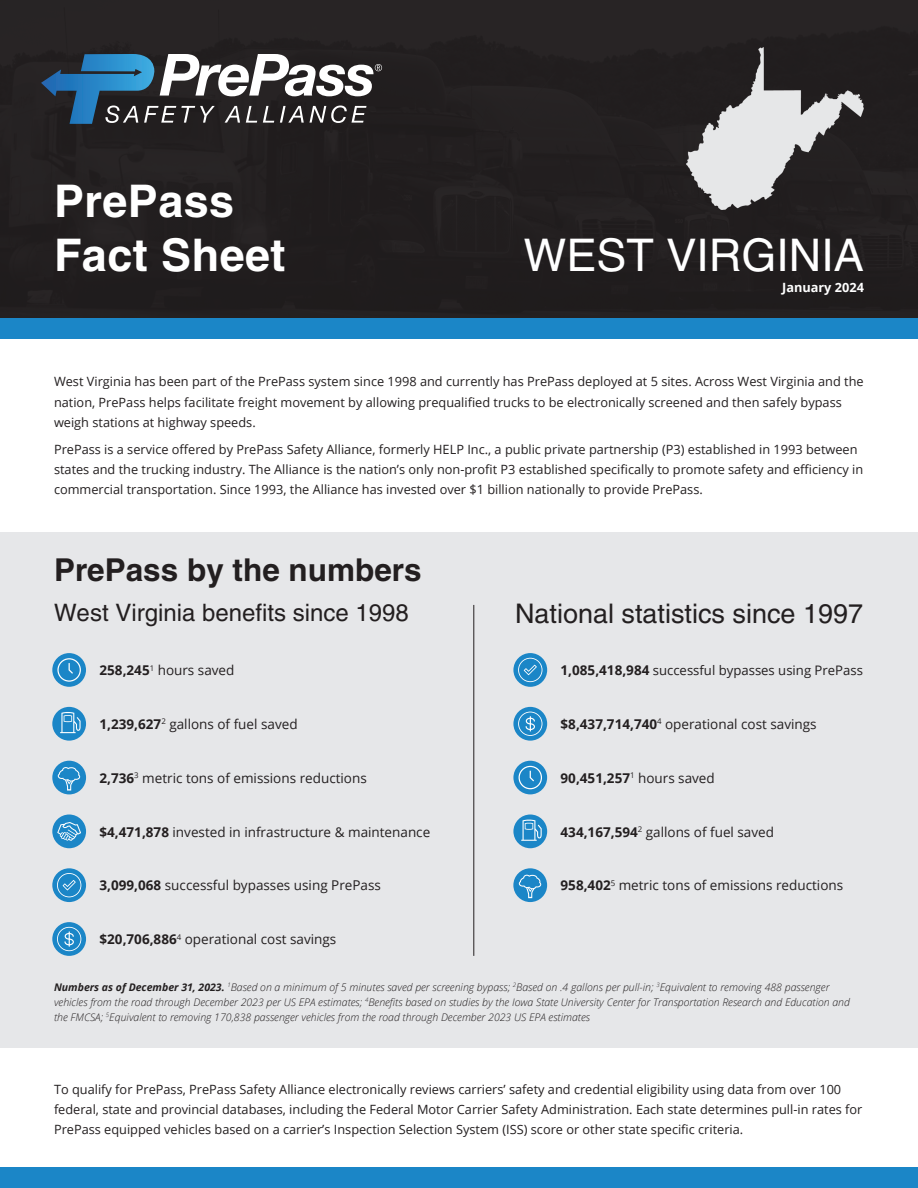
<style>
.page{position:relative;width:918px;height:1188px;background:#fff}
.page>*{position:absolute;margin:0;border:0;box-sizing:border-box;transform-origin:0 0}
.t1{font:700 45px "Helvetica";letter-spacing:.01em;color:#fff}
.t2{font:45px "Helvetica";color:#fff}
.t3{font:700 31.5px "Helvetica";color:#231f20}
.t4{font:27px "Helvetica";color:#231f20}
.t5{font:24px "Helvetica";color:#231f20}
.t6{font:13.5px "Open Sans";color:#231f20}
.t7{font:700 13.5px "Open Sans";color:#231f20}
.t8{font:13.2px "Open Sans";color:#231f20}
.t9{font:12.75px/20.2px "Open Sans";color:#231f20}
.t10{font:700 12.75px "Open Sans";color:#fff}
.t11{font:italic 300 10.5px/15px "Open Sans";color:#231f20}
.s1{font-weight:700}
.s2{font-weight:700;font-size:13.5px}
.s3{font-weight:400}
</style>
<div class="page">
<div style="left:0;top:532px;width:918px;height:516px;background:#e6e7e9"></div>
<hr style="left:473px;top:605px;width:1px;height:351px;background:#231f20">
<div style="left:0;top:0;width:918px;height:319px;background:#221f20"></div>
<div style="left:0;top:1168px;width:918px;height:20px;background:#1b86c7"></div>
<div style="left:0;top:319px;width:918px;height:20px;background:#1b86c7"></div>
<img style="left:686px;top:47px;width:178px;height:162px">
<svg style="left:41px;top:54px;width:341px;height:70px"></svg>
<div style="left:42px;top:169px;width:257px;height:117px;background:#231f20"></div>
<div style="left:510px;top:224px;width:367px;height:62px;background:#231f20"></div>
<div style="left:513px;top:815px;width:34px;height:33px;background:#1b86c7;border-radius:50%"></div>
<svg style="left:521px;top:819px;width:21px;height:22px"></svg>
<div style="left:513px;top:761px;width:34px;height:33px;background:#1b86c7;border-radius:50%"></div>
<svg style="left:519px;top:766px;width:23px;height:23px"></svg>
<div style="left:513px;top:868px;width:34px;height:34px;background:#1b86c7;border-radius:50%"></div>
<svg style="left:519px;top:875px;width:22px;height:23px"></svg>
<svg style="left:513px;top:653px;width:34px;height:34px"></svg>
<svg style="left:518px;top:658px;width:24px;height:24px"></svg>
<svg style="left:513px;top:707px;width:34px;height:34px"></svg>
<svg style="left:518px;top:712px;width:24px;height:24px"></svg>
<div style="left:52px;top:707px;width:34px;height:34px;background:#1b86c7;border-radius:50%"></div>
<svg style="left:60px;top:712px;width:21px;height:21px"></svg>
<div style="left:52px;top:653px;width:34px;height:34px;background:#1b86c7;border-radius:50%"></div>
<svg style="left:57px;top:658px;width:24px;height:24px"></svg>
<div style="left:52px;top:761px;width:34px;height:33px;background:#1b86c7;border-radius:50%"></div>
<svg style="left:58px;top:767px;width:22px;height:24px"></svg>
<svg style="left:52px;top:868px;width:34px;height:34px"></svg>
<svg style="left:57px;top:873px;width:24px;height:24px"></svg>
<div style="left:52px;top:815px;width:34px;height:33px;background:#1b86c7;border-radius:50%"></div>
<svg style="left:57px;top:822px;width:24px;height:19px"></svg>
<svg style="left:52px;top:922px;width:34px;height:34px"></svg>
<svg style="left:57px;top:927px;width:24px;height:24px"></svg>
<p class="t1" style="left:54px;top:174px;width:182px">PrePass</p>
<p class="t1" style="left:54px;top:228px;width:233px">Fact Sheet</p>
<p class="t2" style="left:524px;top:229px;width:342px">WEST VIRGINIA</p>
<p class="t10" style="left:782px;top:278px;width:83px">January 2024</p>
<p class="t9" style="left:54px;top:371px;width:811px">West Virginia has been part of the PrePass system since 1998 and currently has PrePass deployed at 5 sites. Across West Virginia and the nation, PrePass helps facilitate freight movement by allowing prequalified trucks to be electronically screened and then safely bypass weigh stations at highway speeds.</p>
<p class="t9" style="left:54px;top:439px;width:811px">PrePass is a service offered by PrePass Safety Alliance, formerly HELP Inc., a public private partnership (P3) established in 1993 between states and the trucking industry. The Alliance is the nation’s only non-profit P3 established specifically to promote safety and efficiency in commercial transportation. Since 1993, the Alliance has invested over $1 billion nationally to provide PrePass.</p>
<p class="t3" style="left:54px;top:551px;width:369px">PrePass by the numbers</p>
<p class="t5" style="left:54px;top:599px;width:356px">West Virginia benefits since 1998</p>
<p class="t4" style="left:515px;top:598px;width:350px">National statistics since 1997</p>
<p class="t6" style="left:100px;top:661px;width:136px"><span class="s1">258,245</span><sup>1</sup> hours saved</p>
<p class="t8" style="left:561px;top:661px;width:304px"><span class="s2">1,085,418,984</span> successful bypasses using PrePass</p>
<p class="t6" style="left:100px;top:715px;width:200px"><span class="s1">1,239,627</span><sup>2</sup> gallons of fuel saved</p>
<p class="t6" style="left:561px;top:715px;width:258px"><span class="s1">$8,437,714,740</span><sup>4</sup> operational cost savings</p>
<p class="t6" style="left:100px;top:769px;width:269px"><span class="s1">2,736</span><sup>3</sup> metric tons of emissions reductions</p>
<p class="t7" style="left:561px;top:768px;width:156px">90,451,257<sup>1</sup> <span class="s3">hours saved</span></p>
<p class="t6" style="left:100px;top:822px;width:332px"><span class="s1">$4,471,878</span> invested in infrastructure &amp; maintenance</p>
<p class="t6" style="left:561px;top:822px;width:215px"><span class="s1">434,167,594</span><sup>2</sup> gallons of fuel saved</p>
<p class="t6" style="left:100px;top:876px;width:283px"><span class="s1">3,099,068</span> successful bypasses using PrePass</p>
<p class="t6" style="left:561px;top:876px;width:284px"><span class="s1">958,402</span><sup>5</sup> metric tons of emissions reductions</p>
<p class="t6" style="left:100px;top:930px;width:238px"><span class="s1">$20,706,886</span><sup>4</sup> operational cost savings</p>
<p class="t11" style="left:54px;top:979px;width:797px"><span class="s1">Numbers as of December 31, 2023.</span> <sup>1</sup>Based on a minimum of 5 minutes saved per screening bypass; <sup>2</sup>Based on .4 gallons per pull-in; <sup>3</sup>Equivalent to removing 488 passenger vehicles from the road through December 2023 per US EPA estimates; <sup>4</sup>Benefits based on studies by the Iowa State University Center for Transportation Research and Education and the FMCSA; <sup>5</sup>Equivalent to removing 170,838 passenger vehicles from the road through December 2023 US EPA estimates</p>
<p class="t9" style="left:54px;top:1078px;width:810px">To qualify for PrePass, PrePass Safety Alliance electronically reviews carriers’ safety and credential eligibility using data from over 100 federal, state and provincial databases, including the Federal Motor Carrier Safety Administration. Each state determines pull-in rates for<br>PrePass equipped vehicles based on a carrier’s Inspection Selection System (ISS) score or other state specific criteria.</p>
</div>
